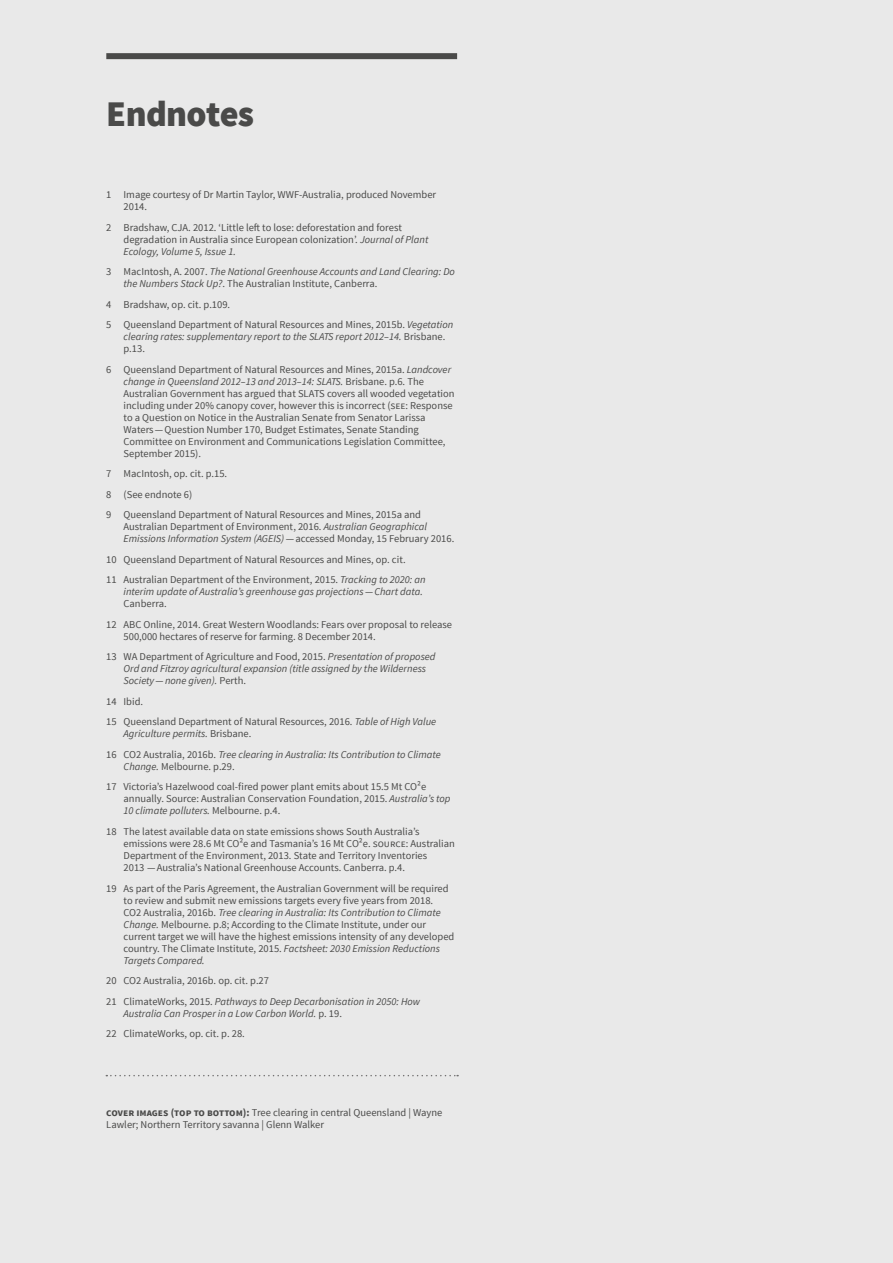
<style>
.page{position:relative;width:893px;height:1263px;background:#e9e9e9}
.page>*{position:absolute;margin:0;border:0;box-sizing:border-box;transform-origin:0 0}
.t1{font:900 36px "Source Sans Pro";letter-spacing:-.02em;color:#4a4a49}
.t2{font:10.5px/12px "Source Sans Pro";color:#4a4a49}
.t3{font:italic 10.5px/12px "Source Sans Pro";color:#4a4a49}
.s1{font-style:italic}
.s2{font-style:normal}
.s3{font-weight:700}
</style>
<div class="page">
<div style="left:106px;top:53px;width:351px;height:6px;background:#4a4a49"></div>
<svg style="left:106px;top:1075px;width:352px;height:1px"></svg>
<h1 class="t1" style="left:106px;top:91px;width:149px">Endnotes</h1>
<p class="t2" style="left:124px;top:189px;width:314px;text-indent:-17px">1 Image courtesy of Dr Martin Taylor, WWF-Australia, produced November<br>2014.</p>
<p class="t2" style="left:124px;top:221px;width:306px;text-indent:-17px">2 Bradshaw, CJA. 2012. ‘Little left to lose: deforestation and forest degradation in Australia since European colonization’. <span class="s1">Journal of Plant<br>Ecology, Volume 5, Issue 1.</span></p>
<p class="t3" style="left:124px;top:266px;width:333px;text-indent:-17px"><span class="s2">3 MacIntosh, A. 2007.</span> The National Greenhouse Accounts and Land Clearing: Do the Numbers Stack Up?<span class="s2">. The Australian Institute, Canberra.</span></p>
<p class="t2" style="left:106px;top:294px;width:348px;line-height:20.5px">4 Bradshaw, op. cit. p.109.<br>5 Queensland Department of Natural Resources and Mines, 2015b. <span class="s1">Vegetation</span></p>
<p class="t3" style="left:124px;top:331px;width:323px">clearing rates: supplementary report to the SLATS report 2012–14. <span class="s2">Brisbane. p.13.</span></p>
<p class="t2" style="left:124px;top:363px;width:332px;text-indent:-17px">6 Queensland Department of Natural Resources and Mines, 2015a. <span class="s1">Landcover change in Queensland 2012–13 and 2013–14: SLATS.</span> Brisbane. p.6. The Australian Government has argued that SLATS covers all wooded vegetation including under 20% canopy cover, however this is incorrect (see: Response to a Question on Notice in the Australian Senate from Senator Larissa Waters—Question Number 170, Budget Estimates, Senate Standing Committee on Environment and Communications Legislation Committee, September 2015).</p>
<p class="t2" style="left:106px;top:464px;width:316px;line-height:20.5px">7 MacIntosh, op. cit. p.15.<br>8 (See endnote 6)<br>9 Queensland Department of Natural Resources and Mines, 2015a and</p>
<p class="t2" style="left:124px;top:521px;width:332px">Australian Department of Environment, 2016. <span class="s1">Australian Geographical<br>Emissions Information System (AGEIS)</span>—accessed Monday, 15 February 2016.</p>
<p class="t2" style="left:106px;top:549px;width:321px;line-height:20.5px">10 Queensland Department of Natural Resources and Mines, op. cit.<br>11 Australian Department of the Environment, 2015. <span class="s1">Tracking to 2020: an</span></p>
<p class="t3" style="left:124px;top:586px;width:301px">interim update of Australia’s greenhouse gas projections—Chart data.</p>
<p class="t2" style="left:106px;top:594px;width:347px;line-height:20.5px;text-indent:17px">Canberra.<br>12 ABC Online, 2014. Great Western Woodlands: Fears over proposal to release</p>
<p class="t2" style="left:106px;top:626px;width:331px;line-height:20.5px;text-indent:17px">500,000 hectares of reserve for farming. 8 December 2014.<br>13 WA Department of Agriculture and Food, 2015. <span class="s1">Presentation of proposed</span></p>
<p class="t3" style="left:124px;top:663px;width:304px">Ord and Fitzroy agricultural expansion (title assigned by the Wilderness<br>Society—none given). <span class="s2">Perth.</span></p>
<p class="t2" style="left:106px;top:691px;width:332px;line-height:20.5px">14 Ibid.<br>15 Queensland Department of Natural Resources, 2016. <span class="s1">Table of High Value</span></p>
<p class="t3" style="left:106px;top:724px;width:336px;line-height:20.5px;text-indent:17px">Agriculture permits. <span class="s2">Brisbane.<br>16 CO2 Australia, 2016b.</span> Tree clearing in Australia: Its Contribution to Climate</p>
<p class="t2" style="left:106px;top:756px;width:321px;line-height:20.5px;text-indent:17px"><span class="s1">Change.</span> Melbourne. p.29.<br>17 Victoria’s Hazelwood coal-fired power plant emits about 15.5 Mt CO2e</p>
<p class="t2" style="left:124px;top:793px;width:328px">annually. Source: Australian Conservation Foundation, 2015. <span class="s1">Australia’s top<br>10 climate polluters.</span> Melbourne. p.4.</p>
<p class="t2" style="left:124px;top:826px;width:333px;text-indent:-17px">18 The latest available data on state emissions shows South Australia’s emissions were 28.6 Mt CO2e and Tasmania’s 16 Mt CO2e. Source: Australian Department of the Environment, 2013. State and Territory Inventories<br>2013 —Australia’s National Greenhouse Accounts. Canberra. p.4.</p>
<p class="t2" style="left:124px;top:882px;width:332px;text-indent:-17px">19 As part of the Paris Agreement, the Australian Government will be required to review and submit new emissions targets every five years from 2018.<br>CO2 Australia, 2016b. <span class="s1">Tree clearing in Australia: Its Contribution to Climate Change.</span> Melbourne. p.8; According to the Climate Institute, under our current target we will have the highest emissions intensity of any developed country. The Climate Institute, 2015. <span class="s1">Factsheet: 2030 Emission Reductions Targets Compared.</span></p>
<p class="t2" style="left:106px;top:970px;width:316px;line-height:20.5px">20 CO2 Australia, 2016b. op. cit. p.27<br>21 ClimateWorks, 2015. <span class="s1">Pathways to Deep Decarbonisation in 2050: How</span></p>
<p class="t3" style="left:106px;top:1003px;width:237px;line-height:20.5px;text-indent:17px">Australia Can Prosper in a Low Carbon World. <span class="s2">p. 19.<br>22 ClimateWorks, op. cit. p. 28.</span></p>
<p class="t2" style="left:106px;top:1107px;width:338px"><span class="s3">cover images (top to bottom):</span> Tree clearing in central Queensland | Wayne<br>Lawler; Northern Territory savanna | Glenn Walker</p>
</div>
